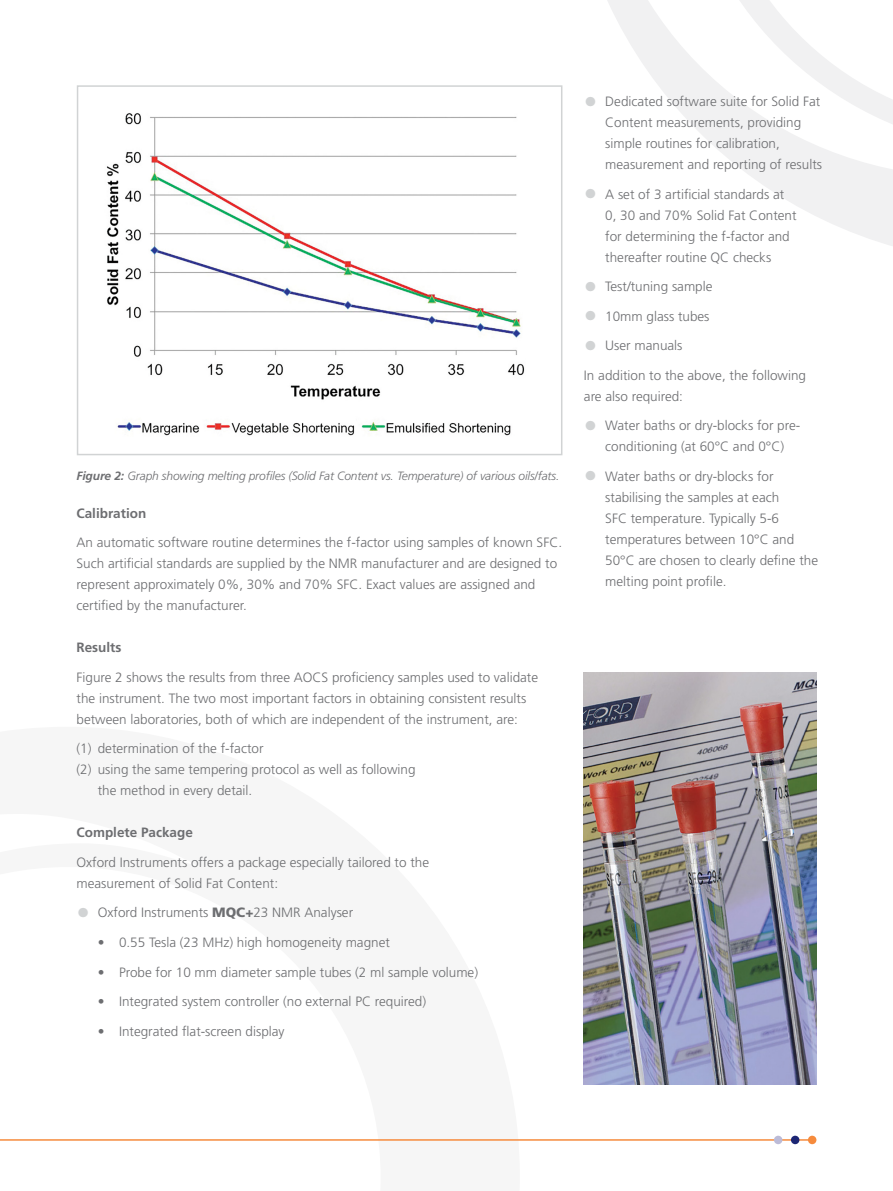
<style>
.page{position:relative;width:893px;height:1191px;background:#fff}
.page>*{position:absolute;margin:0;border:0;box-sizing:border-box;transform-origin:0 0}
.t1{font:300 13.5px/21px "Frutiger";color:#6d6e71}
.t2{font:700 13.5px "Frutiger";color:#6d6e71}
.t3{font:italic 300 12px "Frutiger";letter-spacing:-.01em;color:#6d6e71}
.s1{font-weight:700}
.s2{font-size:27px;color:#d1d3d4}
.s3{font-weight:900}
</style>
<div class="page">
<hr style="left:0;top:1139px;width:813px;height:1px;background:#f68b3d">
<div style="left:808px;top:1135px;width:8px;height:9px;background:#f68b3d;border-radius:50%"></div>
<div style="left:791px;top:1135px;width:8px;height:9px;background:#1c2674;border-radius:50%"></div>
<div style="left:774px;top:1135px;width:8px;height:9px;background:#bcbbd7;border-radius:50%"></div>
<img style="left:106px;top:113px;width:419px;height:323px">
<div style="left:77px;top:85px;width:485px;height:370px;border:2px solid #d1d3d4"></div>
<svg style="left:607px;top:0;width:286px;height:246px"></svg>
<img style="left:584px;top:672px;width:232px;height:412px">
<p class="t3" style="left:77px;top:469px;width:484px"><span class="s1">Figure 2:</span> Graph showing melting profiles (Solid Fat Content vs. Temperature) of various oils/fats.</p>
<p class="t2" style="left:77px;top:505px;width:71px">Calibration</p>
<p class="t1" style="left:77px;top:532px;width:487px">An automatic software routine determines the f-factor using samples of known SFC.<br>Such artificial standards are supplied by the NMR manufacturer and are designed to represent approximately 0%, 30% and 70% SFC. Exact values are assigned and certified by the manufacturer.</p>
<p class="t2" style="left:77px;top:640px;width:46px">Results</p>
<p class="t1" style="left:77px;top:666px;width:463px">Figure 2 shows the results from three AOCS proficiency samples used to validate the instrument. The two most important factors in obtaining consistent results between laboratories, both of which are independent of the instrument, are:</p>
<p class="t1" style="left:77px;top:738px;width:189px">(1) determination of the f-factor</p>
<p class="t1" style="left:77px;top:759px;width:341px">(2) using the same tempering protocol as well as following</p>
<p class="t1" style="left:98px;top:780px;width:156px">the method in every detail.</p>
<p class="t2" style="left:77px;top:825px;width:118px">Complete Package</p>
<p class="t1" style="left:77px;top:851px;width:354px">Oxford Instruments offers a package especially tailored to the measurement of Solid Fat Content:</p>
<p class="t1" style="left:77px;top:902px;width:278px"><span class="s2">•</span> Oxford Instruments <span class="s3">MQC+</span>23 NMR Analyser</p>
<p class="t1" style="left:98px;top:931px;width:294px">• 0.55 Tesla (23 MHz) high homogeneity magnet</p>
<p class="t1" style="left:98px;top:961px;width:382px">• Probe for 10 mm diameter sample tubes (2 ml sample volume)</p>
<p class="t1" style="left:98px;top:990px;width:330px">• Integrated system controller (no external PC required)</p>
<p class="t1" style="left:98px;top:1020px;width:188px">• Integrated flat-screen display</p>
<p class="t1" style="left:605px;top:91px;width:218px;text-indent:-21px"><span class="s2">•</span> Dedicated software suite for Solid Fat Content measurements, providing simple routines for calibration, measurement and reporting of results</p>
<p class="t1" style="left:605px;top:184px;width:193px;text-indent:-21px"><span class="s2">•</span> A set of 3 artificial standards at<br>0, 30 and 70% Solid Fat Content for determining the f-factor and thereafter routine QC checks</p>
<p class="t1" style="left:584px;top:276px;width:130px"><span class="s2">•</span> Test/tuning sample</p>
<p class="t1" style="left:584px;top:306px;width:127px"><span class="s2">•</span> 10mm glass tubes</p>
<p class="t1" style="left:584px;top:331px;width:224px;line-height:29.5px"><span class="s2">•</span> User manuals<br>In addition to the above, the following</p>
<p class="t1" style="left:584px;top:386px;width:101px">are also required:</p>
<p class="t1" style="left:584px;top:415px;width:218px;text-align:center"><span class="s2">•</span> Water baths or dry-blocks for pre&shy;conditioning (at 60°C and 0°C)</p>
<p class="t1" style="left:605px;top:466px;width:214px;text-indent:-21px"><span class="s2">•</span> Water baths or dry-blocks for stabilising the samples at each<br>SFC temperature. Typically 5-6 temperatures between 10°C and<br>50°C are chosen to clearly define the melting point profile.</p>
</div>
